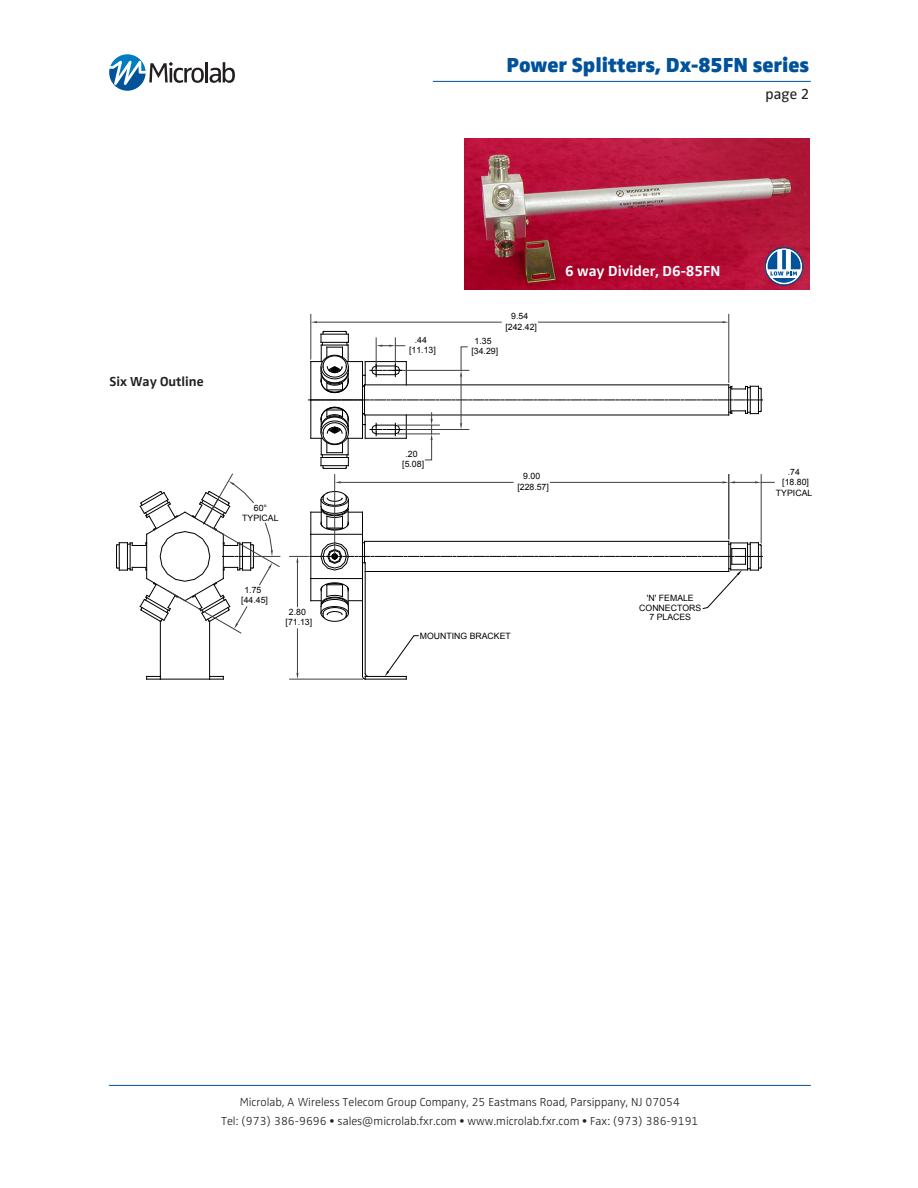
<style>
.page{position:relative;width:918px;height:1188px;background:#fff}
.page>*{position:absolute;margin:0;border:0;box-sizing:border-box;transform-origin:0 0}
.t1{font:900 21px "Zwo Pro";color:#01529a}
.t2{font:700 15px "Zwo Pro";color:#fff}
.t3{font:15px "Zwo Pro";color:#231f20}
.t4{font:700 13.5px "Zwo Pro";color:#231f20}
.t5{font:300 12px "Zwo Pro";color:#231f20}
.t6{font:8.7px/10.5px "Arial";color:#000;text-align:center}
</style>
<div class="page">
<hr style="left:205px;top:62px;width:3px;height:20px;background:#231f20">
<svg style="left:210px;top:62px;width:25px;height:21px"></svg>
<svg style="left:109px;top:54px;width:95px;height:37px"></svg>
<hr style="left:109px;top:1085px;width:702px;height:1px;background:#01529a">
<hr style="left:311px;top:534px;width:1px;height:45px;background:#000">
<hr style="left:311px;top:534px;width:52px;height:1px;background:#000">
<hr style="left:362px;top:534px;width:1px;height:45px;background:#000">
<svg style="left:311px;top:491px;width:52px;height:43px"></svg>
<hr style="left:365px;top:563px;width:1px;height:111px;background:#000">
<hr style="left:362px;top:586px;width:1px;height:90px;background:#000">
<hr style="left:365px;top:679px;width:41px;height:1px;background:#000">
<hr style="left:365px;top:676px;width:41px;height:1px;background:#000">
<svg style="left:362px;top:673px;width:7px;height:7px"></svg>
<hr style="left:160px;top:679px;width:50px;height:1px;background:#000">
<hr style="left:209px;top:621px;width:1px;height:55px;background:#000">
<hr style="left:160px;top:621px;width:1px;height:55px;background:#000">
<svg style="left:146px;top:676px;width:15px;height:4px"></svg>
<svg style="left:209px;top:676px;width:15px;height:4px"></svg>
<hr style="left:311px;top:314px;width:1px;height:45px;background:#3f3f3f">
<hr style="left:729px;top:314px;width:1px;height:68px;background:#3f3f3f">
<hr style="left:317px;top:322px;width:184px;height:1px;background:#3f3f3f">
<hr style="left:538px;top:322px;width:185px;height:1px;background:#3f3f3f">
<svg style="left:311px;top:321px;width:6px;height:2px"></svg>
<svg style="left:723px;top:321px;width:6px;height:2px"></svg>
<svg style="left:116px;top:473px;width:164px;height:161px"></svg>
<svg style="left:308px;top:331px;width:455px;height:138px"></svg>
<hr style="left:334px;top:475px;width:1px;height:79px;background:#3f3f3f">
<hr style="left:550px;top:482px;width:173px;height:1px;background:#3f3f3f">
<hr style="left:341px;top:482px;width:172px;height:1px;background:#3f3f3f">
<hr style="left:290px;top:679px;width:73px;height:1px;background:#3f3f3f">
<hr style="left:297px;top:629px;width:1px;height:44px;background:#3f3f3f">
<hr style="left:729px;top:475px;width:1px;height:64px;background:#3f3f3f">
<hr style="left:761px;top:475px;width:1px;height:68px;background:#3f3f3f">
<svg style="left:723px;top:481px;width:51px;height:2px"></svg>
<svg style="left:385px;top:635px;width:34px;height:44px"></svg>
<svg style="left:290px;top:541px;width:472px;height:81px"></svg>
<img style="left:464px;top:138px;width:346px;height:151px">
<hr style="left:433px;top:81px;width:378px;height:1px;background:#01529a">
<svg style="left:765px;top:248px;width:38px;height:37px"></svg>
<div style="left:765px;top:248px;width:38px;height:37px;border:1px solid #231f20;border-radius:50%"></div>
<div style="left:768px;top:250px;width:33px;height:33px;background:#01529a;border-radius:50%"></div>
<div style="left:765px;top:247px;width:38px;height:39px;border:1px solid #01529a;border-radius:50%"></div>
<svg style="left:765px;top:248px;width:39px;height:30px"></svg>
<p class="t4" style="left:110px;top:374px;width:96px">Six Way Outline</p>
<p class="t6" style="left:242px;top:502px;width:38px">60°<br>TYPICAL</p>
<p class="t6" style="left:241px;top:585px;width:28px">1.75 [44.45]</p>
<p class="t6" style="left:286px;top:607px;width:28px">2.80 [71.13]</p>
<p class="t1" style="left:506px;top:52px;width:304px">Power Splitters, Dx-85FN series</p>
<p class="t3" style="left:766px;top:85px;width:45px">page 2</p>
<p class="t6" style="left:409px;top:335px;width:28px">.44 [11.13]</p>
<p class="t6" style="left:472px;top:336px;width:28px">1.35 [34.29]</p>
<p class="t6" style="left:505px;top:311px;width:33px">9.54 [242.42]</p>
<p class="t2" style="left:565px;top:263px;width:157px">6 way Divider, D6-85FN</p>
<p class="t6" style="left:402px;top:449px;width:23px">.20 [5.08]</p>
<p class="t6" style="left:517px;top:471px;width:33px">9.00 [228.57]</p>
<p class="t6" style="left:420px;top:631px;width:93px">MOUNTING BRACKET</p>
<p class="t6" style="left:639px;top:593px;width:63px;line-height:9.9px">'N' FEMALE<br>CONNECTORS<br>7 PLACES</p>
<p class="t6" style="left:776px;top:467px;width:38px">.74 [18.80]<br>TYPICAL</p>
<p class="t5" style="left:240px;top:1096px;width:442px">Microlab, A Wireless Telecom Group Company, 25 Eastmans Road, Parsippany, NJ 07054</p>
<p class="t5" style="left:221px;top:1114px;width:479px">Tel: (973) 386-9696 • sales@microlab.fxr.com • www.microlab.fxr.com • Fax: (973) 386-9191</p>
</div>
